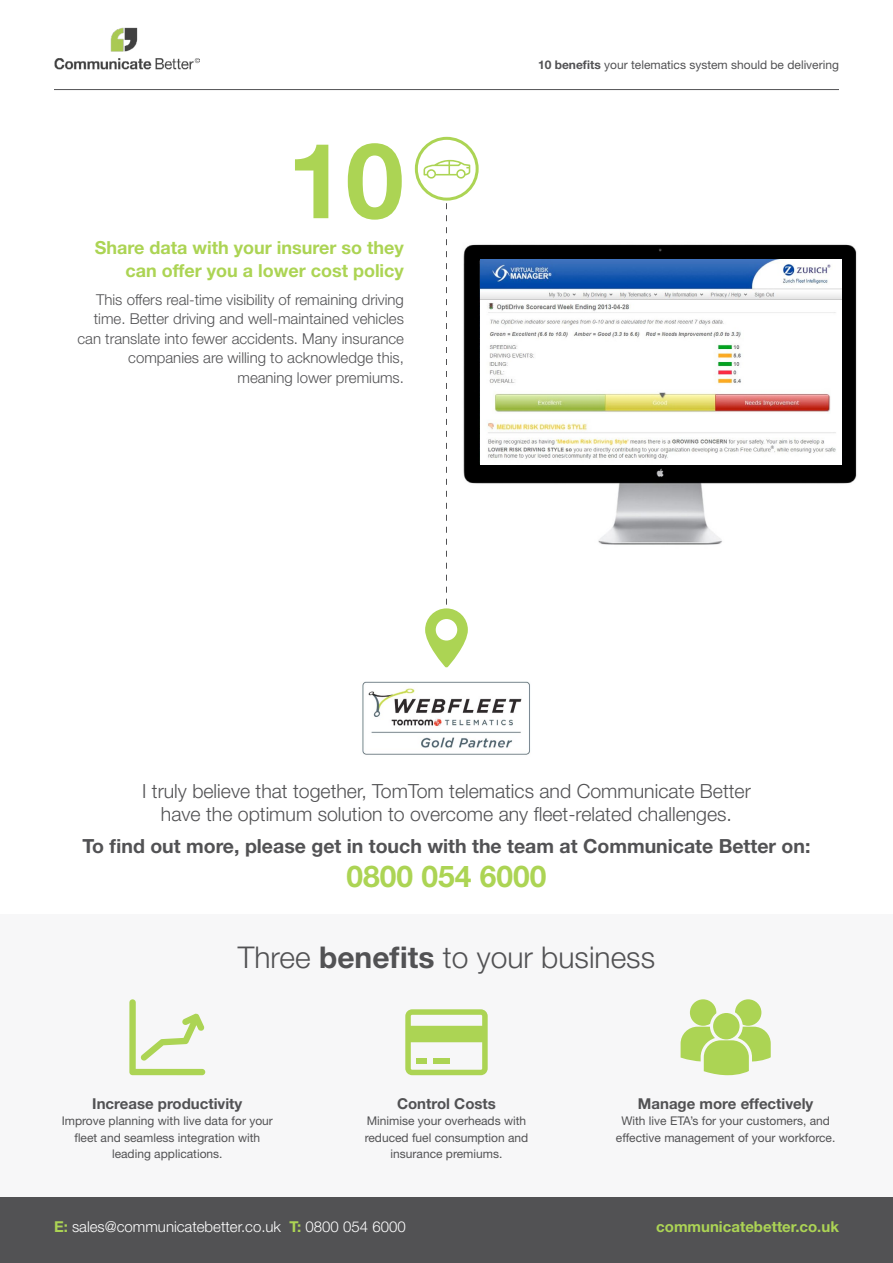
<style>
.page{position:relative;width:893px;height:1263px;background:#fff}
.page>*{position:absolute;margin:0;border:0;box-sizing:border-box;transform-origin:0 0}
.t1{font:700 105px "Helvetica Neue LT";color:#acd454}
.t2{font:300 30px "Helvetica Neue LT";color:#525254}
.t3{font:700 30px "Helvetica Neue LT";color:#acd454}
.t4{font:300 19.5px/23.4px "Helvetica Neue LT";color:#525254;text-align:center}
.t5{font:700 19.5px "Helvetica Neue LT";color:#525254}
.t6{font:700 18px/22.5px "Helvetica Neue LT";color:#acd454;text-align:right}
.t7{font:300 15px/19.5px "Helvetica Neue LT";color:#525254;text-align:right}
.t8{font:700 15px "Helvetica Neue LT";color:#525254}
.t9{font:300 15px "Helvetica Neue LT";color:#fff}
.t10{font:700 15px "Helvetica Neue LT";color:#acd454}
.t11{font:12px/16.5px "Helvetica Neue LT";color:#525254;text-align:center}
.s1{font-weight:700}
.s2{font-weight:700;color:#acd454}
</style>
<div class="page">
<div style="left:0;top:914px;width:893px;height:337px;background:#f7f7f8"></div>
<svg style="left:681px;top:999px;width:90px;height:76px"></svg>
<svg style="left:129px;top:999px;width:76px;height:76px"></svg>
<svg style="left:405px;top:1009px;width:83px;height:66px"></svg>
<div style="left:416px;top:1059px;width:11px;height:5px;background:#acd454"></div>
<div style="left:433px;top:1059px;width:16px;height:5px;background:#acd454"></div>
<svg style="left:416px;top:138px;width:61px;height:61px"></svg>
<div style="left:415px;top:137px;width:64px;height:64px;border:3px solid #acd454;border-radius:50%"></div>
<svg style="left:423px;top:155px;width:47px;height:513px"></svg>
<img style="left:54px;top:27px;width:145px;height:43px">
<hr style="left:54px;top:89px;width:785px;height:1px;background:#525254">
<div style="left:0;top:1197px;width:893px;height:66px;background:#525254"></div>
<img style="left:362px;top:681px;width:168px;height:74px">
<img style="left:458px;top:240px;width:399px;height:311px">
<img style="left:480px;top:299px;width:361px;height:165px">
<img style="left:480px;top:259px;width:361px;height:40px">
<h1 class="t1" style="left:287px;top:116px;width:118px">10</h1>
<h3 class="t6" style="left:95px;top:236px;width:311px">Share data with your insurer so they can offer you a lower cost policy</h3>
<p class="t7" style="left:77px;top:289px;width:328px">This offers real-time visibility of remaining driving time. Better driving and well-maintained vehicles can translate into fewer accidents. Many insurance companies are willing to acknowledge this, meaning lower premiums.</p>
<p class="t11" style="left:538px;top:56px;width:302px"><span class="s1">10 benefits</span> your telematics system should be delivering</p>
<h3 class="t4" style="left:142px;top:779px;width:610px">I truly believe that together, TomTom telematics and Communicate Better have the optimum solution to overcome any fleet-related challenges.</h3>
<h3 class="t5" style="left:82px;top:834px;width:729px">To find out more, please get in touch with the team at Communicate Better on:</h3>
<h2 class="t3" style="left:346px;top:858px;width:202px">0800 054 6000</h2>
<h2 class="t2" style="left:238px;top:938px;width:419px">Three <span class="s1">benefits</span> to your business</h2>
<p class="t8" style="left:92px;top:1094px;width:151px">Increase productivity</p>
<p class="t11" style="left:62px;top:1113px;width:213px">Improve planning with live data for your fleet and seamless integration with leading applications.</p>
<p class="t8" style="left:397px;top:1094px;width:100px">Control Costs</p>
<p class="t11" style="left:365px;top:1113px;width:165px">Minimise your overheads with reduced fuel consumption and insurance premiums.</p>
<p class="t8" style="left:638px;top:1094px;width:177px">Manage more effectively</p>
<p class="t11" style="left:616px;top:1113px;width:221px">With live ETA’s for your customers, and effective management of your workforce.</p>
<p class="t9" style="left:54px;top:1218px;width:353px"><span class="s2">E:</span> sales@communicatebetter.co.uk <span class="s2">T:</span> 0800 054 6000</p>
<p class="t10" style="left:656px;top:1217px;width:184px">communicatebetter.co.uk</p>
</div>
